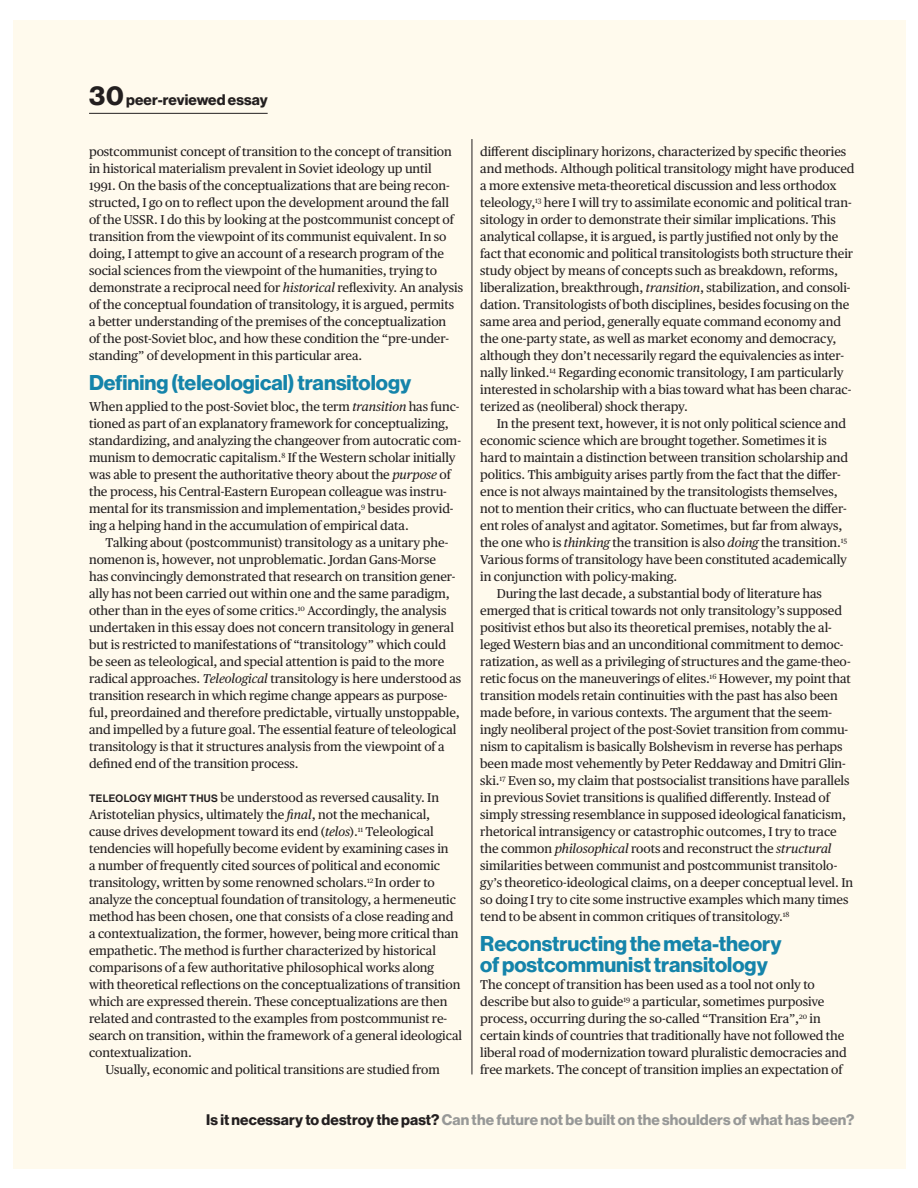
<style>
.page{position:relative;width:918px;height:1188px;background:#fff}
.page>*{position:absolute;margin:0;border:0;box-sizing:border-box;transform-origin:0 0}
.t1{font:27px "N Haas Grotesk DS Pro 75 Bd";color:#231f20}
.t2{font:21px/21px "N Haas Grotesk DS Pro 75 Bd";color:#1584aa}
.t3{font:15px "N Haas Grotesk DS Pro 75 Bd";letter-spacing:.01em;color:#979897}
.t4{font:15px "N Haas Grotesk DS Pro 75 Bd";letter-spacing:.005em;color:#231f20}
.t5{font:12.75px/17px "Publico Text";letter-spacing:-.005em;color:#231f20}
.s1{font-style:italic}
.s2{font-family:"N Haas Grotesk DS Pro 65 Md";font-size:10.5px}
.s3{color:#231f20}
</style>
<div class="page">
<div style="left:13px;top:20px;width:892px;height:1148px;background:#fffaed"></div>
<hr style="left:89px;top:113px;width:179px;height:1px;background:#231f20">
<hr style="left:472px;top:139px;width:1px;height:935px;background:#231f20">
<h1 class="t1" style="left:89px;top:86px;width:36px">30</h1>
<p class="t4" style="left:126px;top:94px;width:143px">peer-reviewed essay</p>
<p class="t5" style="left:89px;top:144px;width:376px">postcommunist concept of transition to the concept of transition in historical materialism prevalent in Soviet ideology up until<br>1991. On the basis of the conceptualizations that are being recon&shy;structed, I go on to reflect upon the development around the fall of the USSR. I do this by looking at the postcommunist concept of transition from the viewpoint of its communist equivalent. In so doing, I attempt to give an account of a research program of the social sciences from the viewpoint of the humanities, trying to demonstrate a reciprocal need for <span class="s1">historical</span> reflexivity. An analysis of the conceptual foundation of transitology, it is argued, permits a better understanding of the premises of the conceptualization<br>of the post-Soviet bloc, and how these condition the “pre-under&shy;standing” of development in this particular area.</p>
<h2 class="t2" style="left:89px;top:374px;width:324px">Defining (teleological) transitology</h2>
<p class="t5" style="left:89px;top:399px;width:373px">When applied to the post-Soviet bloc, the term <span class="s1">transition</span> has func&shy;tioned as part of an explanatory framework for conceptualizing, standardizing, and analyzing the changeover from autocratic com&shy;munism to democratic capitalism.<sup>8</sup> If the Western scholar initially was able to present the authoritative theory about the <span class="s1">purpose</span> of the process, his Central-Eastern European colleague was instru&shy;mental for its transmission and implementation,<sup>9</sup> besides provid&shy;ing a helping hand in the accumulation of empirical data.</p>
<p class="t5" style="left:89px;top:535px;width:374px;text-indent:16px">Talking about (postcommunist) transitology as a unitary phe&shy;nomenon is, however, not unproblematic. Jordan Gans-Morse<br>has convincingly demonstrated that research on transition gener&shy;ally has not been carried out within one and the same paradigm, other than in the eyes of some critics.<sup>10</sup> Accordingly, the analysis undertaken in this essay does not concern transitology in general but is restricted to manifestations of “transitology” which could be seen as teleological, and special attention is paid to the more radical approaches. <span class="s1">Teleological</span> transitology is here understood as transition research in which regime change appears as purpose&shy;ful, preordained and therefore predictable, virtually unstoppable, and impelled by a future goal. The essential feature of teleological transitology is that it structures analysis from the viewpoint of a defined end of the transition process.</p>
<p class="t5" style="left:89px;top:790px;width:352px"><span class="s2">TELEOLOGY MIGHT THUS</span> be understood as reversed causality. In</p>
<p class="t5" style="left:89px;top:807px;width:343px">Aristotelian physics, ultimately the <span class="s1">final</span>, not the mechanical,</p>
<p class="t5" style="left:89px;top:824px;width:346px">cause drives development toward its end (<span class="s1">telos</span>).<sup>11</sup> Teleological</p>
<p class="t5" style="left:89px;top:841px;width:361px">tendencies will hopefully become evident by examining cases in</p>
<p class="t5" style="left:89px;top:858px;width:353px">a number of frequently cited sources of political and economic</p>
<p class="t5" style="left:89px;top:875px;width:347px">transitology, written by some renowned scholars.<sup>12</sup> In order to</p>
<p class="t5" style="left:89px;top:892px;width:368px">analyze the conceptual foundation of transitology, a hermeneutic</p>
<p class="t5" style="left:89px;top:909px;width:366px">method has been chosen, one that consists of a close reading and</p>
<p class="t5" style="left:89px;top:926px;width:371px">a contextualization, the former, however, being more critical than</p>
<p class="t5" style="left:89px;top:943px;width:348px">empathetic. The method is further characterized by historical</p>
<p class="t5" style="left:89px;top:960px;width:347px">comparisons of a few authoritative philosophical works along</p>
<p class="t5" style="left:89px;top:978px;width:373px">with theoretical reflections on the conceptualizations of transition</p>
<p class="t5" style="left:89px;top:995px;width:360px">which are expressed therein. These conceptualizations are then</p>
<p class="t5" style="left:89px;top:1012px;width:360px">related and contrasted to the examples from postcommunist re-</p>
<p class="t5" style="left:89px;top:1029px;width:375px">search on transition, within the framework of a general ideological</p>
<p class="t5" style="left:89px;top:1046px;width:104px">contextualization.</p>
<p class="t5" style="left:106px;top:1063px;width:336px">Usually, economic and political transitions are studied from</p>
<p class="t5" style="left:480px;top:144px;width:376px">different disciplinary horizons, characterized by specific theories and methods. Although political transitology might have produced a more extensive meta-theoretical discussion and less orthodox teleology,<sup>13</sup> here I will try to assimilate economic and political tran&shy;sitology in order to demonstrate their similar implications. This analytical collapse, it is argued, is partly justified not only by the fact that economic and political transitologists both structure their study object by means of concepts such as breakdown, reforms, liberalization, breakthrough, <span class="s1">transition</span>, stabilization, and consoli&shy;dation. Transitologists of both disciplines, besides focusing on the same area and period, generally equate command economy and the one-party state, as well as market economy and democracy, although they don’t necessarily regard the equivalencies as inter&shy;nally linked.<sup>14</sup> Regarding economic transitology, I am particularly interested in scholarship with a bias toward what has been charac&shy;terized as (neoliberal) shock therapy.</p>
<p class="t5" style="left:497px;top:416px;width:351px">In the present text, however, it is not only political science and</p>
<p class="t5" style="left:480px;top:433px;width:348px">economic science which are brought together. Sometimes it is</p>
<p class="t5" style="left:480px;top:450px;width:369px">hard to maintain a distinction between transition scholarship and</p>
<p class="t5" style="left:480px;top:467px;width:362px">politics. This ambiguity arises partly from the fact that the differ-</p>
<p class="t5" style="left:480px;top:484px;width:359px">ence is not always maintained by the transitologists themselves,</p>
<p class="t5" style="left:480px;top:501px;width:368px">not to mention their critics, who can fluctuate between the differ-</p>
<p class="t5" style="left:480px;top:518px;width:364px">ent roles of analyst and agitator. Sometimes, but far from always,</p>
<p class="t5" style="left:480px;top:535px;width:368px">the one who is <span class="s1">thinking</span> the transition is also <span class="s1">doing</span> the transition.<sup>15</sup></p>
<p class="t5" style="left:480px;top:552px;width:368px">Various forms of transitology have been constituted academically</p>
<p class="t5" style="left:480px;top:569px;width:198px">in conjunction with policy-making.</p>
<p class="t5" style="left:497px;top:586px;width:327px">During the last decade, a substantial body of literature has</p>
<p class="t5" style="left:480px;top:603px;width:363px">emerged that is critical towards not only transitology’s supposed</p>
<p class="t5" style="left:480px;top:620px;width:353px">positivist ethos but also its theoretical premises, notably the al-</p>
<p class="t5" style="left:480px;top:637px;width:365px">leged Western bias and an unconditional commitment to democ-</p>
<p class="t5" style="left:480px;top:654px;width:372px">ratization, as well as a privileging of structures and the game-theo-</p>
<p class="t5" style="left:480px;top:671px;width:372px">retic focus on the maneuverings of elites.<sup>16</sup> However, my point that</p>
<p class="t5" style="left:480px;top:688px;width:359px">transition models retain continuities with the past has also been</p>
<p class="t5" style="left:480px;top:705px;width:353px">made before, in various contexts. The argument that the seem-</p>
<p class="t5" style="left:480px;top:722px;width:370px">ingly neoliberal project of the post-Soviet transition from commu-</p>
<p class="t5" style="left:480px;top:739px;width:364px">nism to capitalism is basically Bolshevism in reverse has perhaps</p>
<p class="t5" style="left:480px;top:756px;width:367px">been made most vehemently by Peter Reddaway and Dmitri Glin-</p>
<p class="t5" style="left:480px;top:773px;width:371px">ski.<sup>17</sup> Even so, my claim that postsocialist transitions have parallels</p>
<p class="t5" style="left:480px;top:790px;width:351px">in previous Soviet transitions is qualified differently. Instead of</p>
<p class="t5" style="left:480px;top:807px;width:367px">simply stressing resemblance in supposed ideological fanaticism,</p>
<p class="t5" style="left:480px;top:824px;width:358px">rhetorical intransigency or catastrophic outcomes, I try to trace</p>
<p class="t5" style="left:480px;top:841px;width:353px">the common <span class="s1">philosophical</span> roots and reconstruct the <span class="s1">structural</span></p>
<p class="t5" style="left:480px;top:858px;width:359px">similarities between communist and postcommunist transitolo-</p>
<p class="t5" style="left:480px;top:875px;width:374px">gy’s theoretico-ideological claims, on a deeper conceptual level. In</p>
<p class="t5" style="left:480px;top:892px;width:370px">so doing I try to cite some instructive examples which many times</p>
<p class="t5" style="left:480px;top:909px;width:311px">tend to be absent in common critiques of transitology.<sup>18</sup></p>
<h2 class="t2" style="left:480px;top:935px;width:303px">Reconstructing the meta-theory of postcommunist transitology</h2>
<p class="t5" style="left:480px;top:978px;width:368px">The concept of transition has been used as a tool not only to describe but also to guide<sup>19</sup> a particular, sometimes purposive process, occurring during the so-called “Transition Era”,<sup>20</sup> in certain kinds of countries that traditionally have not followed the liberal road of modernization toward pluralistic democracies and free markets. The concept of transition implies an expectation of</p>
<p class="t3" style="left:206px;top:1115px;width:650px"><span class="s3">Is it necessary to destroy the past?</span> Can the future not be built on the shoulders of what has been?</p>
</div>
